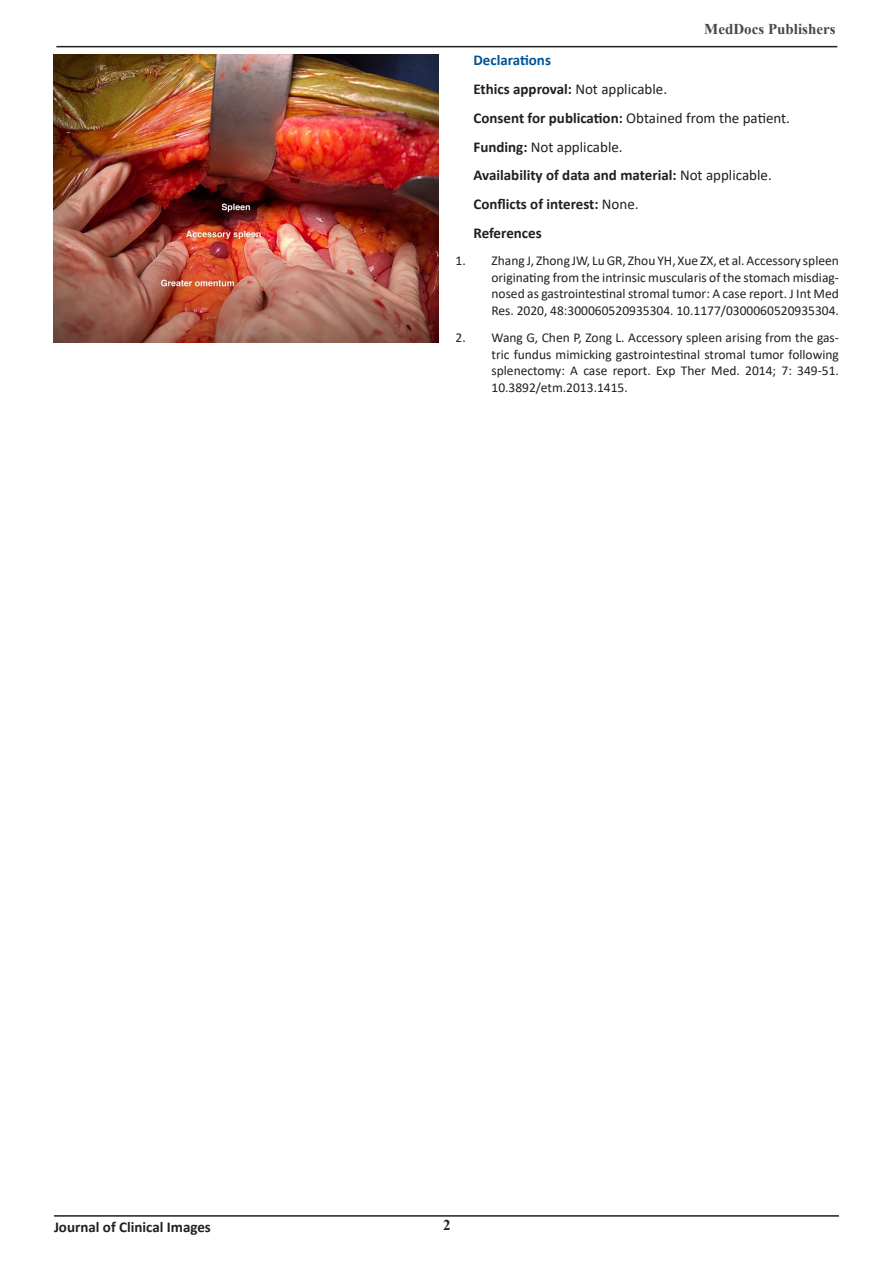
<style>
.page{position:relative;width:893px;height:1263px;background:#fff}
.page>*{position:absolute;margin:0;border:0;box-sizing:border-box;transform-origin:0 0}
.t1{font:700 15px "Calibri";color:#231f20}
.t2{font:15px "Calibri";color:#231f20}
.t3{font:700 15px "Times New Roman";color:#464b47}
.t4{font:700 15px "Calibri";color:#005596}
.t5{font:700 15px "Times New Roman";color:#231f20}
.t6{font:13.5px/16.5px "Calibri";color:#231f20;text-align:justify}
.s1{font-weight:400}
.s2{font-weight:700}
</style>
<div class="page">
<hr style="left:56px;top:46px;width:781px;height:1px;background:#231f20">
<hr style="left:54px;top:1215px;width:785px;height:2px;background:#231f20">
<img style="left:53px;top:54px;width:385px;height:289px">
<p class="t3" style="left:704px;top:19px;width:133px">MedDocs Publishers</p>
<p class="t4" style="left:473px;top:50px;width:79px">Declarations</p>
<p class="t1" style="left:473px;top:78px;width:195px">Ethics approval: <span class="s1">Not applicable.</span></p>
<p class="t2" style="left:473px;top:107px;width:318px"><span class="s2">Consent for publication:</span> Obtained from the patient.</p>
<p class="t2" style="left:473px;top:136px;width:151px"><span class="s2">Funding:</span> Not applicable.</p>
<p class="t1" style="left:473px;top:165px;width:300px">Availability of data and material: <span class="s1">Not applicable.</span></p>
<p class="t1" style="left:473px;top:194px;width:167px">Conflicts of interest: <span class="s1">None.</span></p>
<p class="t1" style="left:473px;top:222px;width:70px">References</p>
<p class="t6" style="left:491px;top:252px;width:349px;text-indent:-36px">1. Zhang J, Zhong JW, Lu GR, Zhou YH, Xue ZX, et al. Accessory spleen originating from the intrinsic muscularis of the stomach misdiag&shy;nosed as gastrointestinal stromal tumor: A case report. J Int Med Res. 2020, 48:300060520935304. 10.1177/0300060520935304.</p>
<p class="t6" style="left:491px;top:329px;width:349px;text-indent:-36px">2. Wang G, Chen P, Zong L. Accessory spleen arising from the gas&shy;tric fundus mimicking gastrointestinal stromal tumor following splenectomy: A case report. Exp Ther Med. 2014; 7: 349-51.<br>10.3892/etm.2013.1415.</p>
<p class="t1" style="left:54px;top:1216px;width:158px">Journal of Clinical Images</p>
<p class="t5" style="left:443px;top:1214px;width:9px">2</p>
</div>
